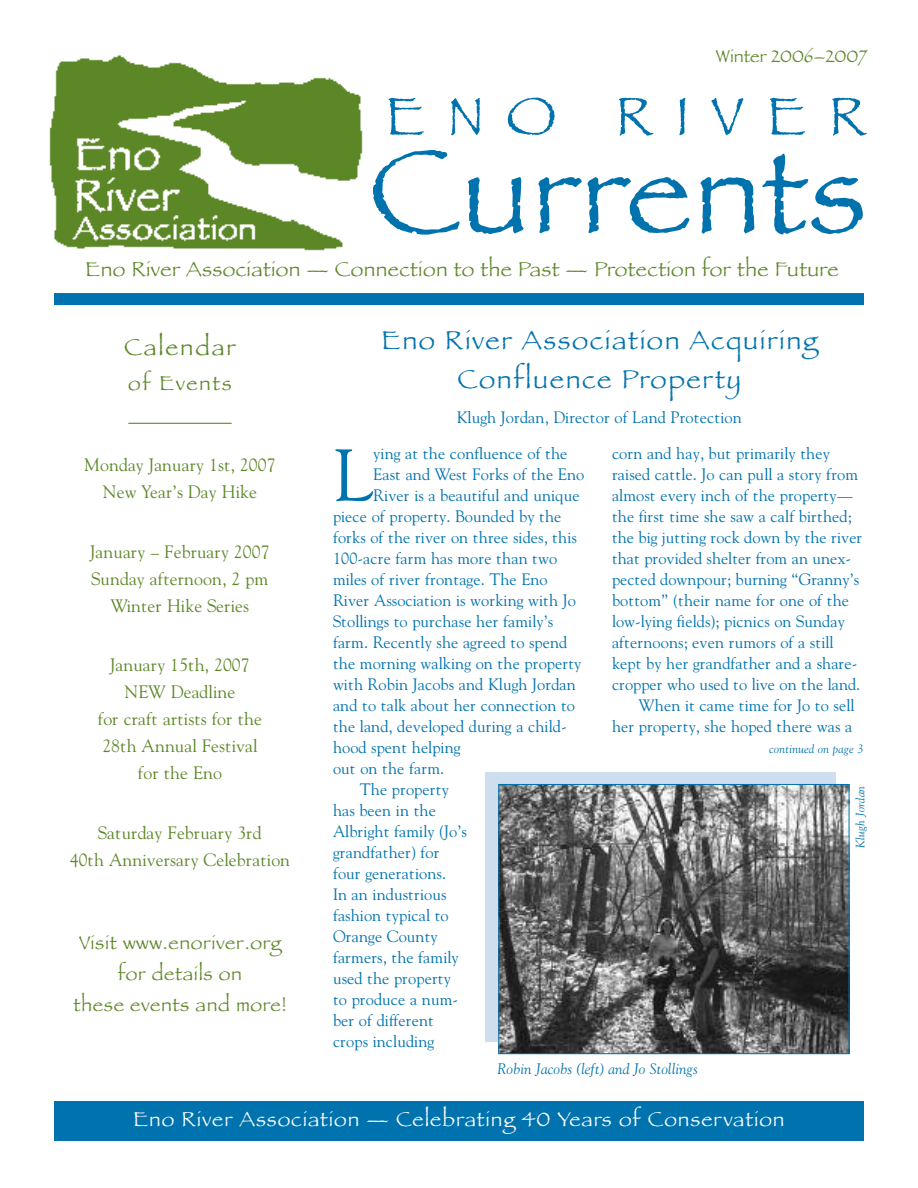
<style>
.page{position:relative;width:918px;height:1188px;background:#fff}
.page>*{position:absolute;margin:0;border:0;box-sizing:border-box;transform-origin:0 0}
.t1{font:123px "Papyrus";letter-spacing:.015em;color:#0073ae}
.t2{font:73.05px "Goudy Oldstyle II V";color:#0073ae}
.t3{font:55.5px "Papyrus";letter-spacing:.405em;color:#0073ae}
.t4{font:27px/39px "Papyrus";letter-spacing:.06em;color:#0073ae;text-align:center}
.t5{font:24px "Papyrus";letter-spacing:.08em;color:#5c8727}
.t6{font:21px "Papyrus";letter-spacing:.02em;color:#5c8727}
.t7{font:21px "Papyrus";letter-spacing:.045em;color:#fff}
.t8{font:21px "Papyrus";letter-spacing:.08em;color:#5c8727}
.t9{font:19.5px/30.8px "Papyrus";letter-spacing:.035em;color:#5c8727;text-align:center}
.t10{font:18px/27px "Goudy Oldstyle II V";color:#5c8727;text-align:center}
.t11{font:18px "Papyrus";color:#5c8727}
.t12{font:16.5px "Goudy Oldstyle II V";color:#0073ae}
.t13{font:15px "Goudy Oldstyle II Italic V";color:#0073ae}
.t14{font:12px "Goudy Oldstyle II Italic V";color:#0073ae}
</style>
<div class="page">
<hr style="left:128px;top:423px;width:104px;height:1px;background:#5c8727">
<div style="left:54px;top:1101px;width:810px;height:39px;background:#0073ae"></div>
<div style="left:54px;top:293px;width:810px;height:12px;background:#0073ae"></div>
<img style="left:49px;top:55px;width:314px;height:196px">
<div style="left:485px;top:772px;width:351px;height:270px;background:#cedeee"></div>
<img style="left:500px;top:786px;width:347px;height:266px">
<div style="left:498px;top:784px;width:351px;height:270px;border:1px solid #0073ae"></div>
<p class="t11" style="left:716px;top:46px;width:152px">Winter 2006–2007</p>
<h3 class="t3" style="left:385px;top:83px;width:483px">ENO RIVER</h3>
<h1 class="t1" style="left:369px;top:118px;width:499px">Currents</h1>
<p class="t6" style="left:85px;top:257px;width:755px">Eno River Association — Connection to the Past — Protection for the Future</p>
<h3 class="t5" style="left:124px;top:333px;width:113px">Calendar</h3>
<p class="t8" style="left:128px;top:371px;width:105px">of Events</p>
<p class="t10" style="left:84px;top:453px;width:193px">Monday January 1st, 2007<br>New Year’s Day Hike</p>
<p class="t10" style="left:90px;top:540px;width:181px">January – February 2007<br>Sunday afternoon, 2 pm<br>Winter Hike Series</p>
<p class="t10" style="left:98px;top:653px;width:166px">January 15th, 2007<br>NEW Deadline<br>for craft artists for the<br>28th Annual Festival for the Eno</p>
<p class="t10" style="left:70px;top:820px;width:222px">Saturday February 3rd<br>40th Anniversary Celebration</p>
<p class="t9" style="left:73px;top:927px;width:215px">Visit www.enoriver.org for details on<br>these events and more!</p>
<h3 class="t4" style="left:381px;top:320px;width:438px">Eno River Association Acquiring<br>Confluence Property</h3>
<p class="t12" style="left:457px;top:411px;width:287px">Klugh Jordan, Director of Land Protection</p>
<h2 class="t2" style="left:333px;top:448px;width:42px">L</h2>
<p class="t12" style="left:373px;top:447px;width:196px">ying at the confluence of the</p>
<p class="t12" style="left:373px;top:468px;width:213px">East and West Forks of the Eno</p>
<p class="t12" style="left:373px;top:489px;width:208px">River is a beautiful and unique</p>
<p class="t12" style="left:333px;top:510px;width:230px">piece of property. Bounded by the</p>
<p class="t12" style="left:333px;top:531px;width:245px">forks of the river on three sides, this</p>
<p class="t12" style="left:333px;top:552px;width:226px">100-acre farm has more than two</p>
<p class="t12" style="left:333px;top:573px;width:216px">miles of river frontage. The Eno</p>
<p class="t12" style="left:333px;top:594px;width:245px">River Association is working with Jo</p>
<p class="t12" style="left:333px;top:615px;width:222px">Stollings to purchase her family’s</p>
<p class="t12" style="left:333px;top:636px;width:236px">farm. Recently she agreed to spend</p>
<p class="t12" style="left:333px;top:657px;width:250px">the morning walking on the property</p>
<p class="t12" style="left:333px;top:678px;width:245px">with Robin Jacobs and Klugh Jordan</p>
<p class="t12" style="left:333px;top:699px;width:244px">and to talk about her connection to</p>
<p class="t12" style="left:333px;top:720px;width:235px">the land, developed during a child-</p>
<p class="t12" style="left:333px;top:741px;width:129px">hood spent helping</p>
<p class="t12" style="left:333px;top:762px;width:113px">out on the farm.</p>
<p class="t12" style="left:360px;top:783px;width:91px">The property</p>
<p class="t12" style="left:333px;top:804px;width:105px">has been in the</p>
<p class="t12" style="left:333px;top:825px;width:136px">Albright family (Jo’s</p>
<p class="t12" style="left:333px;top:846px;width:108px">grandfather) for</p>
<p class="t12" style="left:333px;top:867px;width:115px">four generations.</p>
<p class="t12" style="left:333px;top:888px;width:115px">In an industrious</p>
<p class="t12" style="left:333px;top:909px;width:117px">fashion typical to</p>
<p class="t12" style="left:333px;top:930px;width:106px">Orange County</p>
<p class="t12" style="left:333px;top:951px;width:127px">farmers, the family</p>
<p class="t12" style="left:333px;top:972px;width:120px">used the property</p>
<p class="t12" style="left:333px;top:993px;width:126px">to produce a num-</p>
<p class="t12" style="left:333px;top:1014px;width:103px">ber of different</p>
<p class="t12" style="left:333px;top:1035px;width:103px">crops including</p>
<p class="t12" style="left:612px;top:447px;width:220px">corn and hay, but primarily they</p>
<p class="t12" style="left:612px;top:468px;width:248px">raised cattle. Jo can pull a story from</p>
<p class="t12" style="left:612px;top:489px;width:243px">almost every inch of the property—</p>
<p class="t12" style="left:612px;top:510px;width:241px">the first time she saw a calf birthed;</p>
<p class="t12" style="left:612px;top:531px;width:252px">the big jutting rock down by the river</p>
<p class="t12" style="left:612px;top:552px;width:240px">that provided shelter from an unex-</p>
<p class="t12" style="left:612px;top:573px;width:249px">pected downpour; burning “Granny’s</p>
<p class="t12" style="left:612px;top:594px;width:239px">bottom” (their name for one of the</p>
<p class="t12" style="left:612px;top:615px;width:235px">low-lying fields); picnics on Sunday</p>
<p class="t12" style="left:612px;top:636px;width:223px">afternoons; even rumors of a still</p>
<p class="t12" style="left:612px;top:657px;width:247px">kept by her grandfather and a share-</p>
<p class="t12" style="left:612px;top:678px;width:250px">cropper who used to live on the land.</p>
<p class="t12" style="left:639px;top:699px;width:217px">When it came time for Jo to sell</p>
<p class="t12" style="left:612px;top:720px;width:242px">her property, she hoped there was a</p>
<p class="t14" style="left:770px;top:744px;width:96px">continued on page 3</p>
<p class="t14" style="left:856px;top:848px;width:64px;rotate:-90deg">Klugh Jordan</p>
<p class="t13" style="left:498px;top:1063px;width:202px">Robin Jacobs (left) and Jo Stollings</p>
<p class="t7" style="left:133px;top:1107px;width:653px">Eno River Association — Celebrating 40 Years of Conservation</p>
</div>
